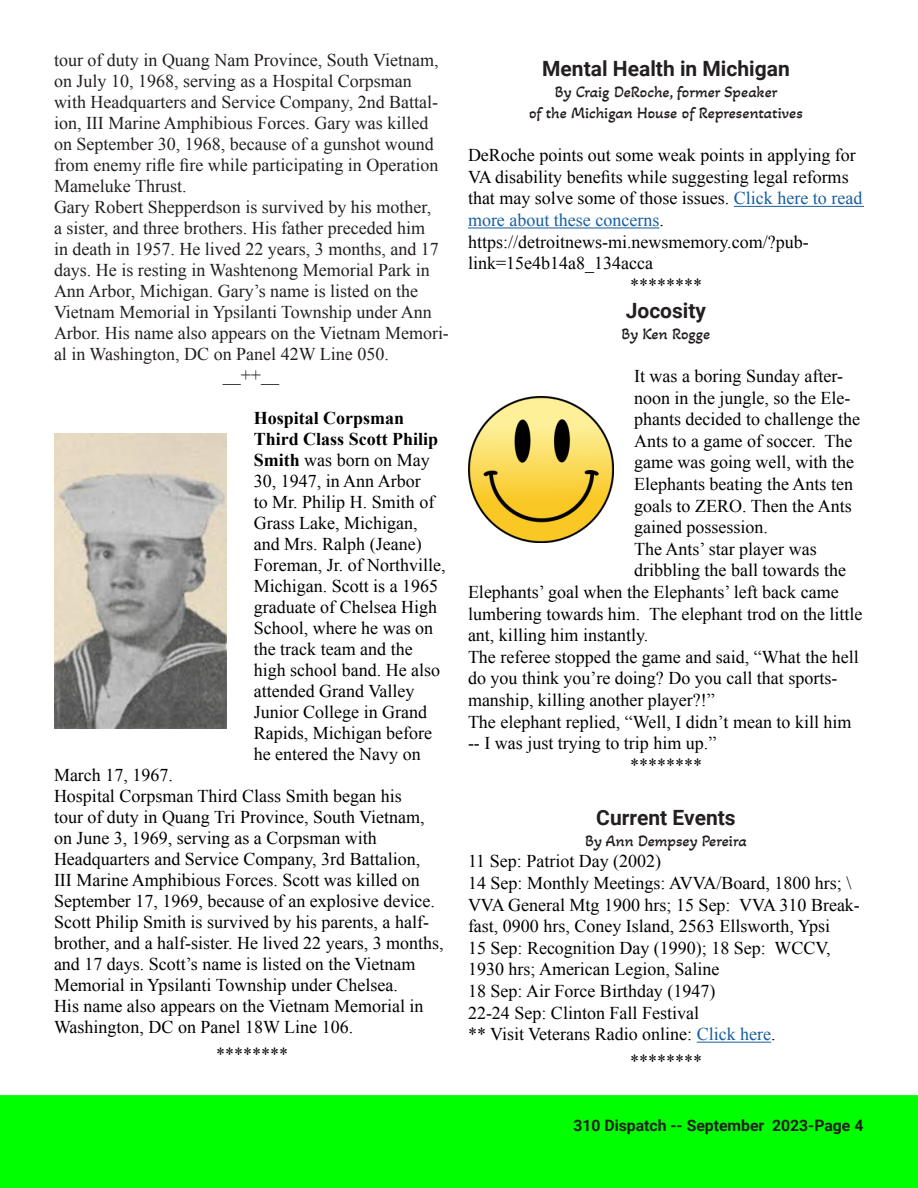
<style>
.page{position:relative;width:918px;height:1188px;background:#fff}
.page>*{position:absolute;margin:0;border:0;box-sizing:border-box;transform-origin:0 0}
.Dispatch_Heading{font:700 21px "Roboto";color:#231f20}
.t1{font:18px/21px "Times New Roman";color:#000}
.Dispatch_Body{font:18px/21px "Times New Roman";color:#231f20}
.Byline_Dispatch{font:16.5px "Akaya Kanadaka";color:#231f20}
.t2{font:700 15.75px "Roboto";color:#231f20}
.s1{font-weight:700}
.s2{color:#175d9e}
</style>
<div class="page">
<div style="left:0;top:1095px;width:918px;height:93px;background:#0f0"></div>
<hr style="left:734px;top:206px;width:130px;height:1px;background:#175d9e">
<hr style="left:468px;top:228px;width:191px;height:1px;background:#175d9e">
<hr style="left:697px;top:1042px;width:74px;height:1px;background:#175d9e">
<img style="left:54px;top:433px;width:173px;height:295px">
<img style="left:468px;top:396px;width:146px;height:146px">
<p class="Dispatch_Body" style="left:54px;top:50px;width:386px">tour of duty in Quang Nam Province, South Vietnam, on July 10, 1968, serving as a Hospital Corpsman with Headquarters and Service Company, 2nd Battal&shy;ion, III Marine Amphibious Forces. Gary was killed on September 30, 1968, because of a gunshot wound from enemy rifle fire while participating in Operation Mameluke Thrust.</p>
<p class="Dispatch_Body" style="left:54px;top:197px;width:396px">Gary Robert Shepperdson is survived by his mother,<br>a sister, and three brothers. His father preceded him<br>in death in 1957. He lived 22 years, 3 months, and 17 days. He is resting in Washtenong Memorial Park in Ann Arbor, Michigan. Gary’s name is listed on the Vietnam Memorial in Ypsilanti Township under Ann Arbor. His name also appears on the Vietnam Memori&shy;al in Washington, DC on Panel 42W Line 050.</p>
<p class="Dispatch_Body" style="left:223px;top:365px;width:58px">__++__</p>
<p class="t1" style="left:254px;top:407px;width:193px"><span class="s1">Hospital Corpsman<br>Third Class Scott Philip<br>Smith</span> was born on May<br>30, 1947, in Ann Arbor<br>to Mr. Philip H. Smith of<br>Grass Lake, Michigan, and Mrs. Ralph (Jeane)<br>Foreman, Jr. of Northville,<br>Michigan. Scott is a 1965 graduate of Chelsea High<br>School, where he was on the track team and the high school band. He also attended Grand Valley<br>Junior College in Grand<br>Rapids, Michigan before he entered the Navy on</p>
<p class="t1" style="left:54px;top:764px;width:120px">March 17, 1967.</p>
<p class="t1" style="left:54px;top:785px;width:382px">Hospital Corpsman Third Class Smith began his tour of duty in Quang Tri Province, South Vietnam, on June 3, 1969, serving as a Corpsman with Headquarters and Service Company, 3rd Battalion, III Marine Amphibious Forces. Scott was killed on September 17, 1969, because of an explosive device.</p>
<p class="t1" style="left:54px;top:911px;width:391px">Scott Philip Smith is survived by his parents, a half&shy;brother, and a half-sister. He lived 22 years, 3 months, and 17 days. Scott’s name is listed on the Vietnam Memorial in Ypsilanti Township under Chelsea.<br>His name also appears on the Vietnam Memorial in Washington, DC on Panel 18W Line 106.</p>
<p class="t1" style="left:216px;top:1043px;width:73px">********</p>
<p class="Dispatch_Heading" style="left:542px;top:54px;width:249px">Mental Health in Michigan</p>
<p class="Byline_Dispatch" style="left:555px;top:82px;width:224px">By Craig DeRoche, former Speaker</p>
<p class="Byline_Dispatch" style="left:529px;top:103px;width:275px">of the Michigan House of Representatives</p>
<p class="t1" style="left:468px;top:144px;width:396px;line-height:21.6px">DeRoche points out some weak points in applying for VA disability benefits while suggesting legal reforms that may solve some of those issues. <span class="s2">Click here to read more about these concerns</span>.</p>
<p class="t1" style="left:468px;top:231px;width:342px;line-height:21.6px">https://detroitnews-mi.newsmemory.com/?pub&shy;link=15e4b14a8_134acca</p>
<p class="t1" style="left:630px;top:274px;width:73px">********</p>
<p class="Dispatch_Heading" style="left:626px;top:296px;width:82px">Jocosity</p>
<p class="Byline_Dispatch" style="left:622px;top:323px;width:90px">By Ken Rogge</p>
<p class="t1" style="left:634px;top:365px;width:227px;line-height:21.6px">It was a boring Sunday after&shy;noon in the jungle, so the Ele&shy;phants decided to challenge the<br>Ants to a game of soccer. The game was going well, with the<br>Elephants beating the Ants ten goals to ZERO. Then the Ants gained possession.</p>
<p class="t1" style="left:634px;top:538px;width:184px">The Ants’ star player was</p>
<p class="t1" style="left:634px;top:560px;width:213px">dribbling the ball towards the</p>
<p class="t1" style="left:468px;top:581px;width:372px">Elephants’ goal when the Elephants’ left back came</p>
<p class="t1" style="left:468px;top:603px;width:396px">lumbering towards him. The elephant trod on the little</p>
<p class="t1" style="left:468px;top:624px;width:182px">ant, killing him instantly.</p>
<p class="t1" style="left:468px;top:646px;width:392px;line-height:21.6px">The referee stopped the game and said, “What the hell do you think you’re doing? Do you call that sports&shy;manship, killing another player?!”</p>
<p class="t1" style="left:468px;top:711px;width:385px;line-height:21.6px">The elephant replied, “Well, I didn’t mean to kill him -- I was just trying to trip him up.”</p>
<p class="t1" style="left:630px;top:754px;width:73px">********</p>
<p class="Dispatch_Heading" style="left:596px;top:803px;width:141px">Current Events</p>
<p class="Byline_Dispatch" style="left:585px;top:830px;width:163px">By Ann Dempsey Pereira</p>
<p class="t1" style="left:468px;top:851px;width:195px">11 Sep: Patriot Day (2002)</p>
<p class="t1" style="left:468px;top:872px;width:393px;line-height:21.6px">14 Sep: Monthly Meetings: AVVA/Board, 1800 hrs; \<br>VVA General Mtg 1900 hrs; 15 Sep: VVA 310 Break&shy;fast, 0900 hrs, Coney Island, 2563 Ellsworth, Ypsi</p>
<p class="t1" style="left:468px;top:937px;width:364px;line-height:21.6px">15 Sep: Recognition Day (1990); 18 Sep: WCCV,<br>1930 hrs; American Legion, Saline</p>
<p class="t1" style="left:468px;top:980px;width:249px">18 Sep: Air Force Birthday (1947)</p>
<p class="t1" style="left:468px;top:1002px;width:233px">22-24 Sep: Clinton Fall Festival</p>
<p class="t1" style="left:468px;top:1023px;width:309px">** Visit Veterans Radio online: <span class="s2">Click here</span>.</p>
<p class="t1" style="left:630px;top:1050px;width:73px">********</p>
<p class="t2" style="left:573px;top:1114px;width:291px">310 Dispatch -- September 2023-Page 4</p>
</div>
